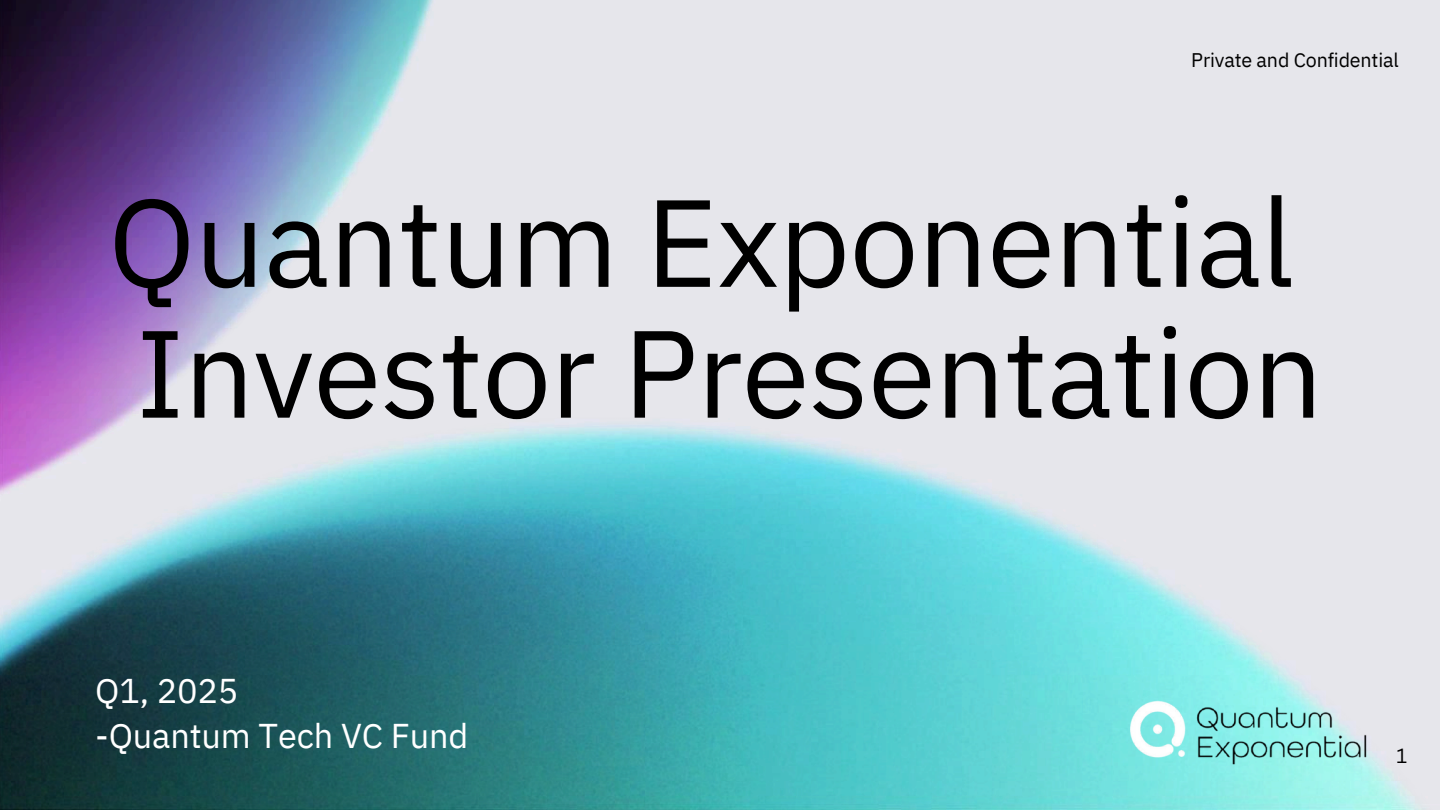
<style>
.page{position:relative;width:1440px;height:810px;background:#fff}
.page>*{position:absolute;margin:0;border:0;box-sizing:border-box;transform-origin:0 0}
.t1{font:123.8px/130.8px "IBM Plex Sans";letter-spacing:-.01em;color:#000}
.t2{font:34.3px/45.6px "IBM Plex Sans";letter-spacing:-.005em;color:#fff}
.t3{font:20px "Canva Sans";color:#000}
.t4{font:19.7px "IBM Plex Sans";letter-spacing:-.01em;color:#000}
</style>
<div class="page">
<img style="left:0;top:0;width:1440px;height:810px">
<img style="left:1131px;top:692px;width:264px;height:80px">
<p class="t4" style="left:1191px;top:45px;width:209px">Private and Confidential</p>
<p class="t1" style="left:108px;top:167px;width:1217px">Quantum Exponential<br>Investor Presentation</p>
<p class="t2" style="left:95px;top:665px;width:375px">Q1, 2025<br>-Quantum Tech VC Fund</p>
<p class="t3" style="left:1396px;top:744px;width:12px">1</p>
</div>
